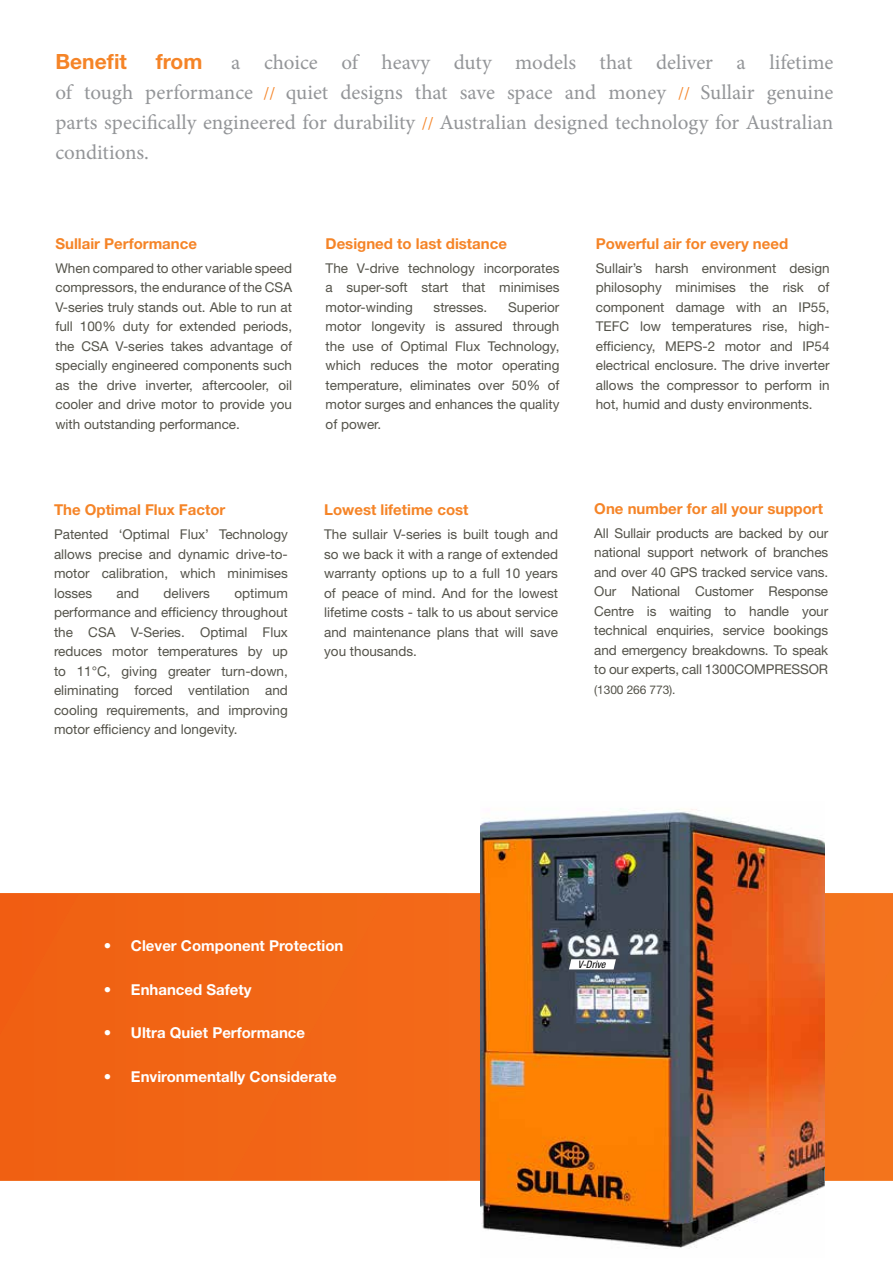
<style>
.page{position:relative;width:893px;height:1263px;background:#fff}
.page>*{position:absolute;margin:0;border:0;box-sizing:border-box;transform-origin:0 0}
.t1{font:21px/30px "Minion Pro";color:#939598;text-align:justify}
.t2{font:700 21px "Helvetica Neue LT Std";color:#f58427}
.t3{font:700 15px "Helvetica Neue LT Std";color:#f58427}
.t4{font:700 15px "Helvetica Neue LT Std";color:#fff}
.t5{font:13.5px/19.5px "Helvetica Neue LT Std";color:#54534a;text-align:justify}
.t6{font:12px "Helvetica Neue LT Std";letter-spacing:-.01em;color:#54534a}
.t7{font:italic condensed 10.2px "Helvetica Neue LT Std";color:#000}
.s1{font-size:18px;color:#f58427}
</style>
<div class="page">
<div style="left:445px;top:893px;width:35px;height:288px;background:#f36a19"></div>
<div style="left:62px;top:893px;width:383px;height:288px;background:#f16615"></div>
<div style="left:0;top:893px;width:62px;height:288px;background:#f06013"></div>
<div style="left:825px;top:893px;width:68px;height:288px;background:#f3731c"></div>
<img style="left:480px;top:808px;width:345px;height:440px">
<svg style="left:569px;top:959px;width:47px;height:10px"></svg>
<h1 class="t2" style="left:55px;top:49px;width:73px">Benefit</h1>
<h1 class="t2" style="left:156px;top:49px;width:48px">from</h1>
<p class="t1" style="left:55px;top:48px;width:779px;text-indent:176px">a choice of heavy duty models that deliver a lifetime of tough performance <span class="s1">//</span> quiet designs that save space and money <span class="s1">//</span> Sullair genuine parts specifically engineered for durability <span class="s1">//</span> Australian designed technology for Australian conditions.</p>
<p class="t3" style="left:55px;top:235px;width:143px">Sullair Performance</p>
<p class="t5" style="left:55px;top:258px;width:238px">When compared to other variable speed compressors, the endurance of the CSA V-series truly stands out. Able to run at full 100% duty for extended periods, the CSA V-series takes advantage of specially engineered components such as the drive inverter, aftercooler, oil cooler and drive motor to provide you with outstanding performance.</p>
<p class="t3" style="left:54px;top:501px;width:173px">The Optimal Flux Factor</p>
<p class="t5" style="left:54px;top:524px;width:235px">Patented ‘Optimal Flux’ Technology allows precise and dynamic drive-to&shy;motor calibration, which minimises losses</p>
<p class="t5" style="left:54px;top:583px;width:235px;text-indent:180px">optimum performance and efficiency throughout the CSA V-Series. Optimal Flux reduces motor temperatures by up to 11°C, giving greater turn-down, eliminating forced ventilation and cooling requirements, and improving motor efficiency and longevity.</p>
<p class="t5" style="left:117px;top:583px;width:24px">and</p>
<p class="t5" style="left:164px;top:583px;width:48px">delivers</p>
<p class="t3" style="left:326px;top:235px;width:183px">Designed to last distance</p>
<p class="t5" style="left:326px;top:258px;width:235px">The V-drive technology incorporates a super-soft start that minimises motor-winding</p>
<p class="t5" style="left:326px;top:297px;width:235px;text-indent:183px">Superior motor longevity is assured through the use of Optimal Flux Technology, which reduces the motor operating temperature, eliminates over 50% of motor surges and enhances the quality of power.</p>
<p class="t5" style="left:434px;top:297px;width:55px">stresses.</p>
<p class="t3" style="left:324px;top:501px;width:146px">Lowest lifetime cost</p>
<p class="t5" style="left:324px;top:524px;width:235px">The sullair V-series is built tough and so we back it with a range of extended warranty options up to a full 10 years of peace of mind. And for the lowest lifetime costs - talk to us about service and maintenance plans that will save you thousands.</p>
<p class="t3" style="left:596px;top:235px;width:194px">Powerful air for every need</p>
<p class="t5" style="left:596px;top:258px;width:235px">Sullair’s harsh environment design philosophy minimises the risk of component damage with an IP55, TEFC low temperatures rise, high&shy;efficiency, MEPS-2 motor and IP54 electrical enclosure. The drive inverter allows the compressor to perform in hot, humid and dusty environments.</p>
<p class="t3" style="left:594px;top:499px;width:230px">One number for all your support</p>
<p class="t5" style="left:594px;top:523px;width:235px">All Sullair products are backed by our national support network of branches and over 40 GPS tracked service vans.<br>Our National Customer Response Centre is waiting to handle your technical enquiries, service bookings and emergency breakdowns. To speak to our experts, call 1300COMPRESSOR</p>
<p class="t6" style="left:594px;top:682px;width:83px">(1300 266 773).</p>
<p class="t4" style="left:104px;top:936px;width:241px">• Clever Component Protection</p>
<p class="t4" style="left:104px;top:980px;width:149px">• Enhanced Safety</p>
<p class="t4" style="left:104px;top:1023px;width:203px">• Ultra Quiet Performance</p>
<p class="t4" style="left:104px;top:1067px;width:234px">• Environmentally Considerate</p>
<p class="t7" style="left:578px;top:958px;width:32px">V-Drive</p>
</div>
